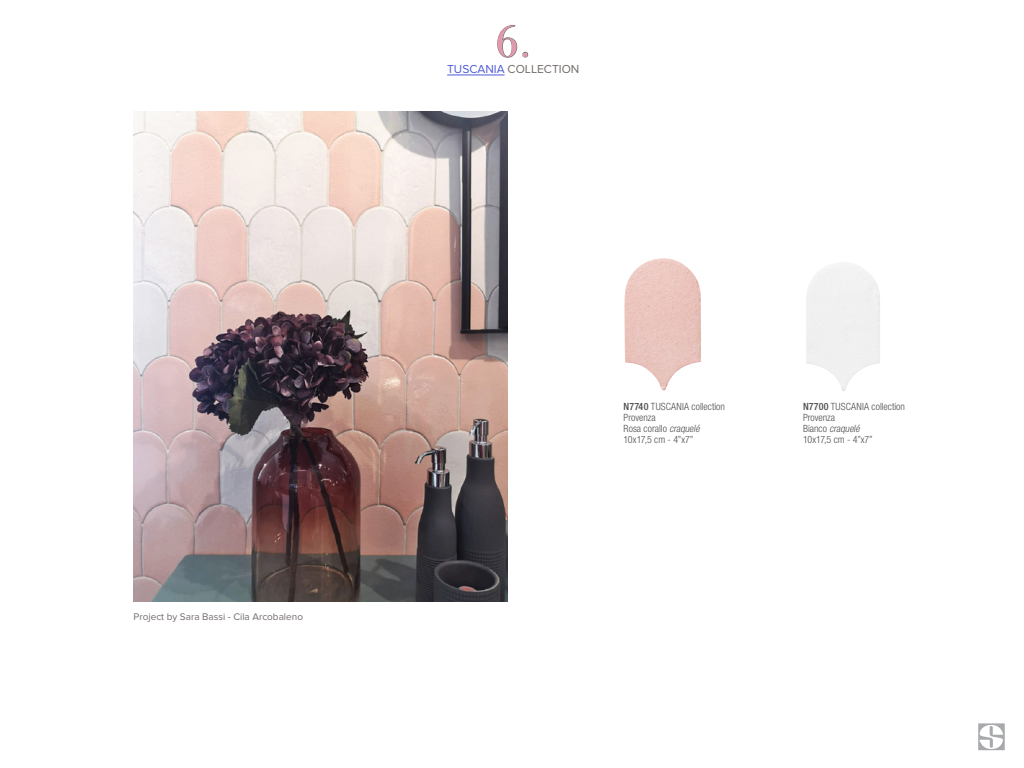
<style>
.page{position:relative;width:1024px;height:768px;background:#fff}
.page>*{position:absolute;margin:0;border:0;box-sizing:border-box;transform-origin:0 0}
.t1{font:44px "Bodoni Svty Two ITCTT";color:#e198ac}
.t2{font:12px "Proxima Nova";color:#736c6a}
.t3{font:300 condensed 10px/11px "Helvetica Neue";color:#4c4d4f}
.t4{font:10px "Proxima Nova";color:#736c6a}
.s1{color:#4f5cd6}
.s2{font-weight:500}
.s3{font-style:italic}
</style>
<div class="page">
<img style="left:134px;top:112px;width:373px;height:489px">
<hr style="left:447px;top:75px;width:58px;height:1px;background:#4f5cd6">
<svg style="left:497px;top:25px;width:31px;height:33px"></svg>
<svg style="left:978px;top:723px;width:27px;height:27px"></svg>
<img style="left:624px;top:258px;width:77px;height:133px">
<p class="t4" style="left:134px;top:611px;width:171px">Project by Sara Bassi - Cila Arcobaleno</p>
<h1 class="t1" style="left:495px;top:6px;width:37px">6.</h1>
<p class="t2" style="left:447px;top:62px;width:134px"><span class="s1">TUSCANIA</span> COLLECTION</p>
<p class="t3" style="left:624px;top:401px;width:103px"><span class="s2">N7740</span> TUSCANIA collection<br>Provenza<br>Rosa corallo <span class="s3">craquelé<br></span>10x17,5 cm - 4”x7”″</p>
<p class="t3" style="left:803px;top:401px;width:104px"><span class="s2">N7700</span> TUSCANIA collection<br>Provenza<br>B i a n c o <span class="s3">craquelé<br></span>10x17,5 cm - 4”x7”″</p>
</div>
